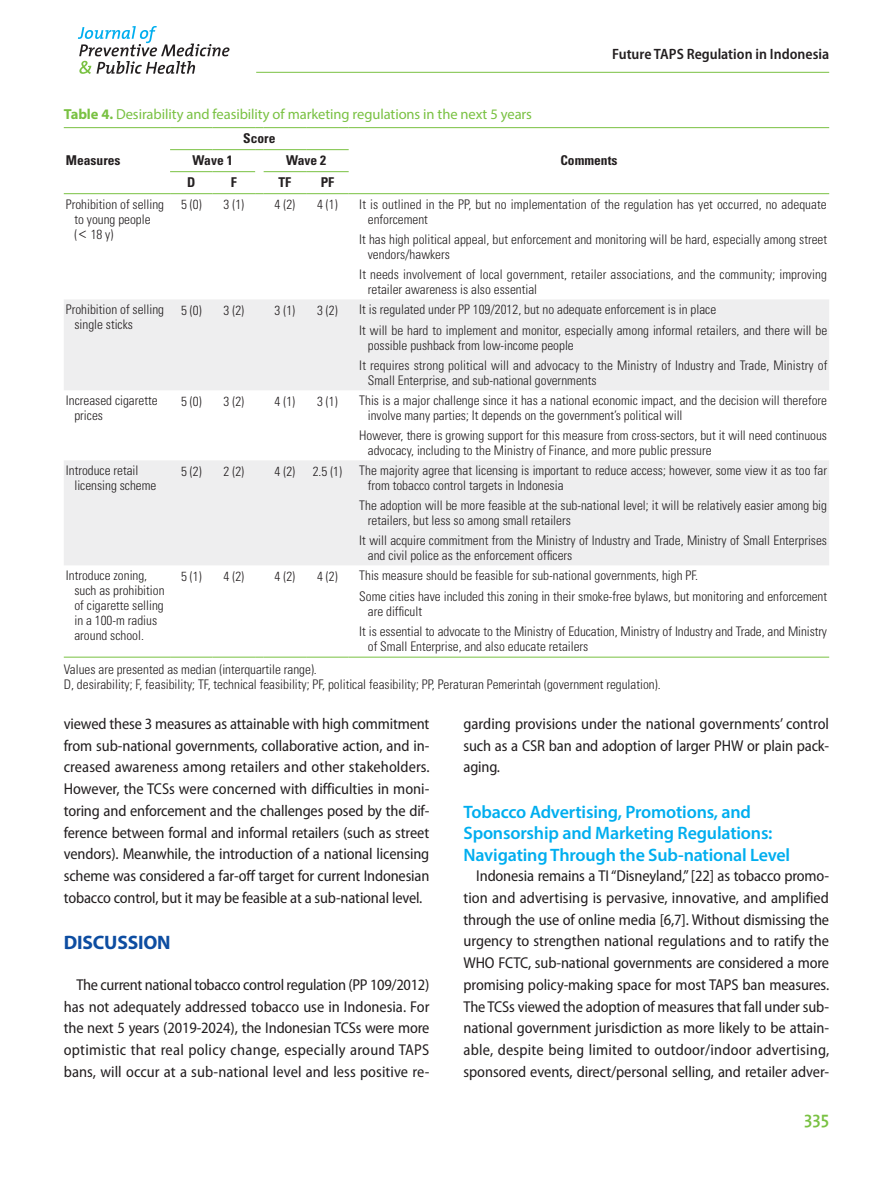
<style>
.page{position:relative;width:893px;height:1191px;background:#fff}
.page>*{position:absolute;margin:0;border:0;box-sizing:border-box;transform-origin:0 0}
.jpmph_대제목{font:700 19.5px "Myriad Pro";letter-spacing:-.01em;color:#0d4da1}
.jpmph_중제목{font:600 18px/21.8px "Myriad Pro";letter-spacing:-.01em;color:#00aeef}
.t1{font:600 18px "The Mix";color:#79c142}
.jpmph_본문{font:semi-condensed 15.75px/21.8px "Myriad Pro";letter-spacing:-.01em;color:#231f20;text-align:justify}
.t2{font:600 semi-condensed 15px "Myriad Pro";color:#231f20}
.jpmph_표그림캡션{font:14.55px "Myriad Pro";letter-spacing:-.005em;color:#79c142}
.jpmph_표머리{font:700 condensed 13.5px "Univers LT Std";color:#231f20}
.jpmph_표본문{font:300 condensed 13.2px/15px "Univers LT Std";color:#231f20}
.s1{font-weight:700}
.s2{font-family:"Dotum";font-weight:400;font-stretch:normal}
</style>
<div class="page">
<hr style="left:256px;top:72px;width:573px;height:1px;background:#79c142">
<svg style="left:78px;top:26px;width:152px;height:48px"></svg>
<svg style="left:64px;top:128px;width:765px;height:45px"></svg>
<svg style="left:64px;top:300px;width:765px;height:265px;fill:#eeeeef"></svg>
<hr style="left:64px;top:127px;width:106px;height:1px;background:#79c142">
<hr style="left:170px;top:127px;width:43px;height:1px;background:#79c142">
<hr style="left:213px;top:127px;width:42px;height:1px;background:#79c142">
<hr style="left:264px;top:127px;width:42px;height:1px;background:#79c142">
<hr style="left:306px;top:127px;width:43px;height:1px;background:#79c142">
<hr style="left:349px;top:127px;width:480px;height:1px;background:#79c142">
<hr style="left:170px;top:149px;width:43px;height:1px;background:#79c142">
<hr style="left:213px;top:149px;width:42px;height:1px;background:#79c142">
<hr style="left:264px;top:149px;width:42px;height:1px;background:#79c142">
<hr style="left:306px;top:149px;width:43px;height:1px;background:#79c142">
<hr style="left:170px;top:171px;width:43px;height:1px;background:#79c142">
<hr style="left:213px;top:171px;width:42px;height:1px;background:#79c142">
<hr style="left:264px;top:171px;width:42px;height:1px;background:#79c142">
<hr style="left:306px;top:171px;width:43px;height:1px;background:#79c142">
<hr style="left:64px;top:193px;width:106px;height:1px;background:#79c142">
<hr style="left:170px;top:193px;width:43px;height:1px;background:#79c142">
<hr style="left:213px;top:193px;width:42px;height:1px;background:#79c142">
<hr style="left:264px;top:193px;width:42px;height:1px;background:#79c142">
<hr style="left:306px;top:193px;width:43px;height:1px;background:#79c142">
<hr style="left:349px;top:193px;width:480px;height:1px;background:#79c142">
<hr style="left:170px;top:657px;width:43px;height:1px;background:#79c142">
<hr style="left:213px;top:657px;width:42px;height:1px;background:#79c142">
<hr style="left:264px;top:657px;width:42px;height:1px;background:#79c142">
<hr style="left:306px;top:657px;width:43px;height:1px;background:#79c142">
<hr style="left:349px;top:657px;width:480px;height:1px;background:#79c142">
<hr style="left:64px;top:657px;width:106px;height:1px;background:#79c142">
<p class="t2" style="left:612px;top:46px;width:219px">Future TAPS Regulation in Indonesia</p>
<p class="jpmph_표그림캡션" style="left:64px;top:105px;width:470px"><span class="s1">Table 4.</span> Desirability and feasibility of marketing regulations in the next 5 years</p>
<p class="jpmph_표머리" style="left:66px;top:152px;width:56px">Measures</p>
<p class="jpmph_표머리" style="left:243px;top:130px;width:34px">Score</p>
<p class="jpmph_표머리" style="left:192px;top:152px;width:42px">Wave 1</p>
<p class="jpmph_표머리" style="left:286px;top:152px;width:42px">Wave 2</p>
<p class="jpmph_표머리" style="left:560px;top:152px;width:58px">Comments</p>
<p class="jpmph_표머리" style="left:187px;top:174px;width:10px">D</p>
<p class="jpmph_표머리" style="left:231px;top:174px;width:7px">F</p>
<p class="jpmph_표머리" style="left:279px;top:174px;width:14px">TF</p>
<p class="jpmph_표머리" style="left:321px;top:174px;width:15px">PF</p>
<p class="jpmph_표본문" style="left:74px;top:197px;width:91px;text-indent:-9px">Prohibition of selling to young people (<span class="s2">&lt;</span> 18 y)</p>
<p class="jpmph_표본문" style="left:181px;top:197px;width:22px">5 (0)</p>
<p class="jpmph_표본문" style="left:224px;top:197px;width:22px">3 (1)</p>
<p class="jpmph_표본문" style="left:275px;top:197px;width:22px">4 (2)</p>
<p class="jpmph_표본문" style="left:317px;top:197px;width:22px">4 (1)</p>
<p class="jpmph_표본문" style="left:368px;top:197px;width:460px;text-indent:-9px">It is outlined in the PP, but no implementation of the regulation has yet occurred, no adequate enforcement</p>
<p class="jpmph_표본문" style="left:368px;top:232px;width:461px;text-indent:-9px">It has high political appeal, but enforcement and monitoring will be hard, especially among street vendors/hawkers</p>
<p class="jpmph_표본문" style="left:368px;top:267px;width:461px;text-indent:-9px">It needs involvement of local government, retailer associations, and the community; improving retailer awareness is also essential</p>
<p class="jpmph_표본문" style="left:74px;top:302px;width:91px;text-indent:-9px">Prohibition of selling single sticks</p>
<p class="jpmph_표본문" style="left:181px;top:302px;width:22px">5 (0)</p>
<p class="jpmph_표본문" style="left:224px;top:302px;width:22px">3 (2)</p>
<p class="jpmph_표본문" style="left:275px;top:302px;width:22px">3 (1)</p>
<p class="jpmph_표본문" style="left:317px;top:302px;width:22px">3 (2)</p>
<p class="jpmph_표본문" style="left:359px;top:302px;width:358px">It is regulated under PP 109/2012, but no adequate enforcement is in place</p>
<p class="jpmph_표본문" style="left:368px;top:322px;width:461px;text-indent:-9px">It will be hard to implement and monitor, especially among informal retailers, and there will be possible pushback from low-income people</p>
<p class="jpmph_표본문" style="left:368px;top:357px;width:461px;text-indent:-9px">It requires strong political will and advocacy to the Ministry of Industry and Trade, Ministry of<br>Small Enterprise, and sub-national governments</p>
<p class="jpmph_표본문" style="left:74px;top:392px;width:85px;text-indent:-9px">Increased cigarette prices</p>
<p class="jpmph_표본문" style="left:181px;top:393px;width:22px">5 (0)</p>
<p class="jpmph_표본문" style="left:224px;top:393px;width:22px">3 (2)</p>
<p class="jpmph_표본문" style="left:275px;top:393px;width:22px">4 (1)</p>
<p class="jpmph_표본문" style="left:317px;top:393px;width:22px">3 (1)</p>
<p class="jpmph_표본문" style="left:368px;top:392px;width:461px;text-indent:-9px">This is a major challenge since it has a national economic impact, and the decision will therefore involve many parties; It depends on the government’s political will</p>
<p class="jpmph_표본문" style="left:368px;top:427px;width:461px;text-indent:-9px">However, there is growing support for this measure from cross-sectors, but it will need continuous advocacy, including to the Ministry of Finance, and more public pressure</p>
<p class="jpmph_표본문" style="left:74px;top:462px;width:84px;text-indent:-9px">Introduce retail licensing scheme</p>
<p class="jpmph_표본문" style="left:181px;top:463px;width:22px">5 (2)</p>
<p class="jpmph_표본문" style="left:224px;top:463px;width:22px">2 (2)</p>
<p class="jpmph_표본문" style="left:275px;top:463px;width:22px">4 (2)</p>
<p class="jpmph_표본문" style="left:313px;top:463px;width:31px">2.5 (1)</p>
<p class="jpmph_표본문" style="left:368px;top:462px;width:461px;text-indent:-9px">The majority agree that licensing is important to reduce access; however, some view it as too far from tobacco control targets in Indonesia</p>
<p class="jpmph_표본문" style="left:368px;top:497px;width:461px;text-indent:-9px">The adoption will be more feasible at the sub-national level; it will be relatively easier among big retailers, but less so among small retailers</p>
<p class="jpmph_표본문" style="left:368px;top:532px;width:461px;text-indent:-9px">It will acquire commitment from the Ministry of Industry and Trade, Ministry of Small Enterprises and civil police as the enforcement officers</p>
<p class="jpmph_표본문" style="left:74px;top:567px;width:92px;text-indent:-9px">Introduce zoning, such as prohibition of cigarette selling in a 100-m radius around school.</p>
<p class="jpmph_표본문" style="left:181px;top:568px;width:22px">5 (1)</p>
<p class="jpmph_표본문" style="left:224px;top:568px;width:22px">4 (2)</p>
<p class="jpmph_표본문" style="left:275px;top:568px;width:22px">4 (2)</p>
<p class="jpmph_표본문" style="left:317px;top:568px;width:22px">4 (2)</p>
<p class="jpmph_표본문" style="left:359px;top:567px;width:340px">This measure should be feasible for sub-national governments, high PF.</p>
<p class="jpmph_표본문" style="left:368px;top:588px;width:461px;text-indent:-9px">Some cities have included this zoning in their smoke-free bylaws, but monitoring and enforcement are difficult</p>
<p class="jpmph_표본문" style="left:368px;top:623px;width:461px;text-indent:-9px">It is essential to advocate to the Ministry of Education, Ministry of Industry and Trade, and Ministry of Small Enterprise, and also educate retailers</p>
<p class="jpmph_표본문" style="left:64px;top:662px;width:255px">Values are presented as median (interquartile range).</p>
<p class="jpmph_표본문" style="left:64px;top:677px;width:598px">D, desirability; F, feasibility; TF, technical feasibility; PF, political feasibility; PP, Peraturan Pemerintah (government regulation).</p>
<p class="jpmph_본문" style="left:64px;top:713px;width:367px">viewed these 3 measures as attainable with high commitment from sub-national governments, collaborative action, and in&shy;creased awareness among retailers and other stakeholders.<br>However, the TCSs were concerned with difficulties in moni&shy;toring and enforcement and the challenges posed by the dif&shy;ference between formal and informal retailers (such as street vendors). Meanwhile, the introduction of a national licensing scheme was considered a far-off target for current Indonesian tobacco control, but it may be feasible at a sub-national level.</p>
<p class="jpmph_대제목" style="left:64px;top:930px;width:108px">DISCUSSION</p>
<p class="jpmph_본문" style="left:64px;top:974px;width:367px;text-indent:13px">The current national tobacco control regulation (PP 109/2012) has not adequately addressed tobacco use in Indonesia. For the next 5 years (2019-2024), the Indonesian TCSs were more optimistic that real policy change, especially around TAPS bans, will occur at a sub-national level and less positive re-</p>
<p class="jpmph_본문" style="left:463px;top:713px;width:367px">garding provisions under the national governments’ control such as a CSR ban and adoption of larger PHW or plain pack&shy;aging.</p>
<p class="jpmph_중제목" style="left:463px;top:800px;width:328px">Tobacco Advertising, Promotions, and<br>Sponsorship and Marketing Regulations:<br>Navigating Through the Sub-national Level</p>
<p class="jpmph_본문" style="left:463px;top:865px;width:367px;text-indent:13px">Indonesia remains a TI “Disneyland,” [22] as tobacco promo&shy;tion and advertising is pervasive, innovative, and amplified through the use of online media [6,7]. Without dismissing the urgency to strengthen national regulations and to ratify the WHO FCTC, sub-national governments are considered a more promising policy-making space for most TAPS ban measures.<br>The TCSs viewed the adoption of measures that fall under sub&shy;national government jurisdiction as more likely to be attain&shy;able, despite being limited to outdoor/indoor advertising, sponsored events, direct/personal selling, and retailer adver-</p>
<h2 class="t1" style="left:804px;top:1103px;width:26px">335</h2>
</div>
